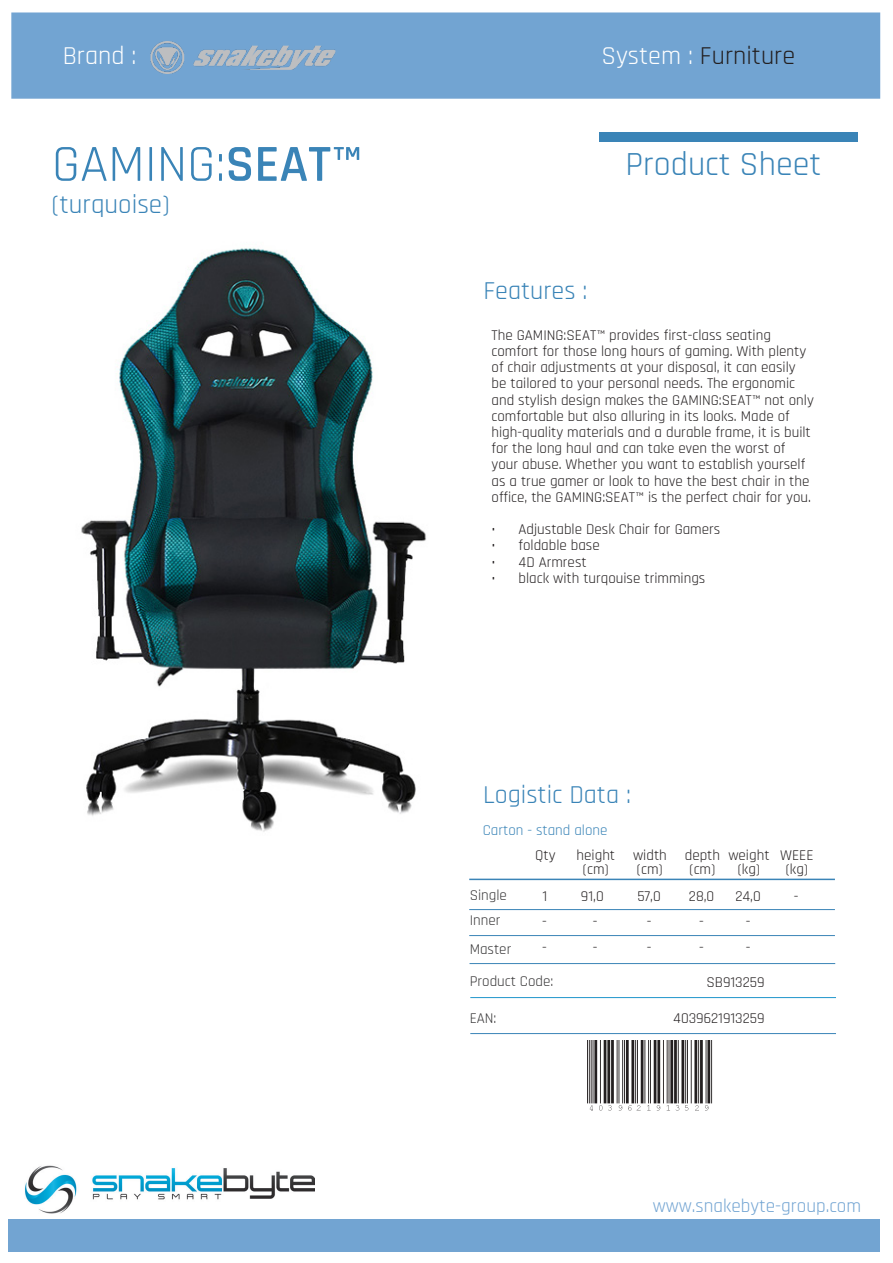
<style>
.page{position:relative;width:893px;height:1263px;background:#fff}
.page>*{position:absolute;margin:0;border:0;box-sizing:border-box;transform-origin:0 0}
.t1{font:52.5px "Rajdhani";color:#3a84b7}
.t2{font:34.05px "Rajdhani";color:#3a84b7}
.t3{font:27px "Rajdhani";color:#3a84b7}
.t4{font:26.1px "Rajdhani";color:#3a84b7}
.t5{font:26.1px "Rajdhani";color:#231f20}
.t6{font:26.1px "Rajdhani";color:#fff}
.t7{font:19.2px "Rajdhani";color:#72a4d2}
.t8{font:15px/16.2px "Rajdhani";color:#231f20}
.t9{font:15px "Rajdhani";color:#363536}
.t10{font:15px "Rajdhani";color:#3a84b7}
.s1{color:#fff}
.s2{font-weight:600}
.s3{font-style:inherit}
</style>
<div class="page">
<div style="left:11px;top:12px;width:869px;height:87px;background:#72a4d2;border:2px solid #72a4d2"></div>
<hr style="left:470px;top:1033px;width:366px;height:1px;background:#3a84b7">
<hr style="left:469px;top:963px;width:366px;height:1px;background:#3a84b7">
<hr style="left:470px;top:997px;width:366px;height:1px;background:#2096cb">
<hr style="left:469px;top:935px;width:366px;height:1px;background:#3a84b7">
<hr style="left:469px;top:909px;width:366px;height:1px;background:#3a84b7">
<hr style="left:469px;top:879px;width:366px;height:1px;background:#3a84b7">
<div style="left:599px;top:132px;width:258px;height:10px;background:#3a84b7"></div>
<img style="left:81px;top:248px;width:346px;height:584px">
<div style="left:9px;top:1219px;width:871px;height:33px;background:#72a4d2"></div>
<img style="left:25px;top:1165px;width:289px;height:49px">
<img style="left:151px;top:41px;width:184px;height:33px">
<img style="left:587px;top:1040px;width:126px;height:71px">
<h3 class="t6" style="left:63px;top:41px;width:75px">Brand :</h3>
<h3 class="t5" style="left:601px;top:40px;width:195px"><span class="s1">System :</span> Furniture</h3>
<h1 class="t1" style="left:52px;top:134px;width:312px">GAMING:<span class="s2">SEAT™</span></h1>
<h3 class="t3" style="left:52px;top:189px;width:120px">(turquoise)</h3>
<p class="t2" style="left:625px;top:145px;width:197px">Product Sheet</p>
<h3 class="t4" style="left:483px;top:275px;width:106px">Features :</h3>
<p class="t8" style="left:492px;top:327px;width:324px">The GAMING:SEAT™ provides first-class seating comfort for those long hours of gaming. With plenty of chair adjustments at your disposal, it can easily be tailored to your personal needs. The ergonomic and stylish design makes the GAMING:SEAT™ not only comfortable but also alluring in its looks. Made of high-quality materials and a durable frame, it is built for the long haul and can take even the worst of your abuse. Whether you want to establish yourself as a true gamer or look to have the best chair in the office, the GAMING:SEAT™ is the perfect chair for you.</p>
<p class="t8" style="left:492px;top:522px;width:230px">• Adjustable Desk Chair for Gamers</p>
<p class="t8" style="left:492px;top:538px;width:110px">• foldable base</p>
<p class="t8" style="left:492px;top:554px;width:97px">• 4D Armrest</p>
<p class="t8" style="left:492px;top:570px;width:215px">• black with turqouise trimmings</p>
<p class="t4" style="left:483px;top:780px;width:149px">Logistic Data :</p>
<p class="t10" style="left:483px;top:822px;width:126px">Carton - stand alone</p>
<p class="t8" style="left:535px;top:847px;width:22px">Qty</p>
<p class="t8" style="left:577px;top:847px;width:239px">height width depth weight WEEE</p>
<p class="t8" style="left:583px;top:861px;width:81px">(cm) (cm)</p>
<p class="t8" style="left:689px;top:861px;width:72px">(cm) (kg)</p>
<p class="t8" style="left:786px;top:861px;width:24px">(kg)</p>
<p class="t9" style="left:470px;top:886px;width:39px">Single</p>
<p class="t9" style="left:470px;top:912px;width:32px">Inner</p>
<p class="t9" style="left:470px;top:940px;width:43px">Master</p>
<p class="t8" style="left:543px;top:888px;width:6px">1</p>
<p class="t8" style="left:581px;top:888px;width:24px">91,0</p>
<p class="t8" style="left:637px;top:888px;width:25px">57,0</p>
<p class="t8" style="left:689px;top:888px;width:27px">28,0</p>
<p class="t8" style="left:735px;top:888px;width:27px">24,0</p>
<p class="t8" style="left:794px;top:888px;width:6px">-</p>
<p class="t8" style="left:542px;top:914px;width:6px">-</p>
<p class="t8" style="left:593px;top:914px;width:6px">-</p>
<p class="t8" style="left:647px;top:914px;width:6px">-</p>
<p class="t8" style="left:699px;top:914px;width:6px">-</p>
<p class="t8" style="left:746px;top:914px;width:6px">-</p>
<p class="t8" style="left:542px;top:939px;width:6px">-</p>
<p class="t8" style="left:593px;top:939px;width:6px">-</p>
<p class="t8" style="left:647px;top:939px;width:6px">-</p>
<p class="t8" style="left:699px;top:939px;width:6px">-</p>
<p class="t8" style="left:746px;top:939px;width:6px">-</p>
<p class="t9" style="left:470px;top:972px;width:85px">Product Code:</p>
<p class="t8" style="left:706px;top:974px;width:60px">SB913259</p>
<p class="t9" style="left:470px;top:1010px;width:28px">EAN<span class="s3">:</span></p>
<p class="t8" style="left:673px;top:1011px;width:93px">4039621913259</p>
<p class="t7" style="left:653px;top:1195px;width:210px">www.snakebyte-group.com</p>
</div>
